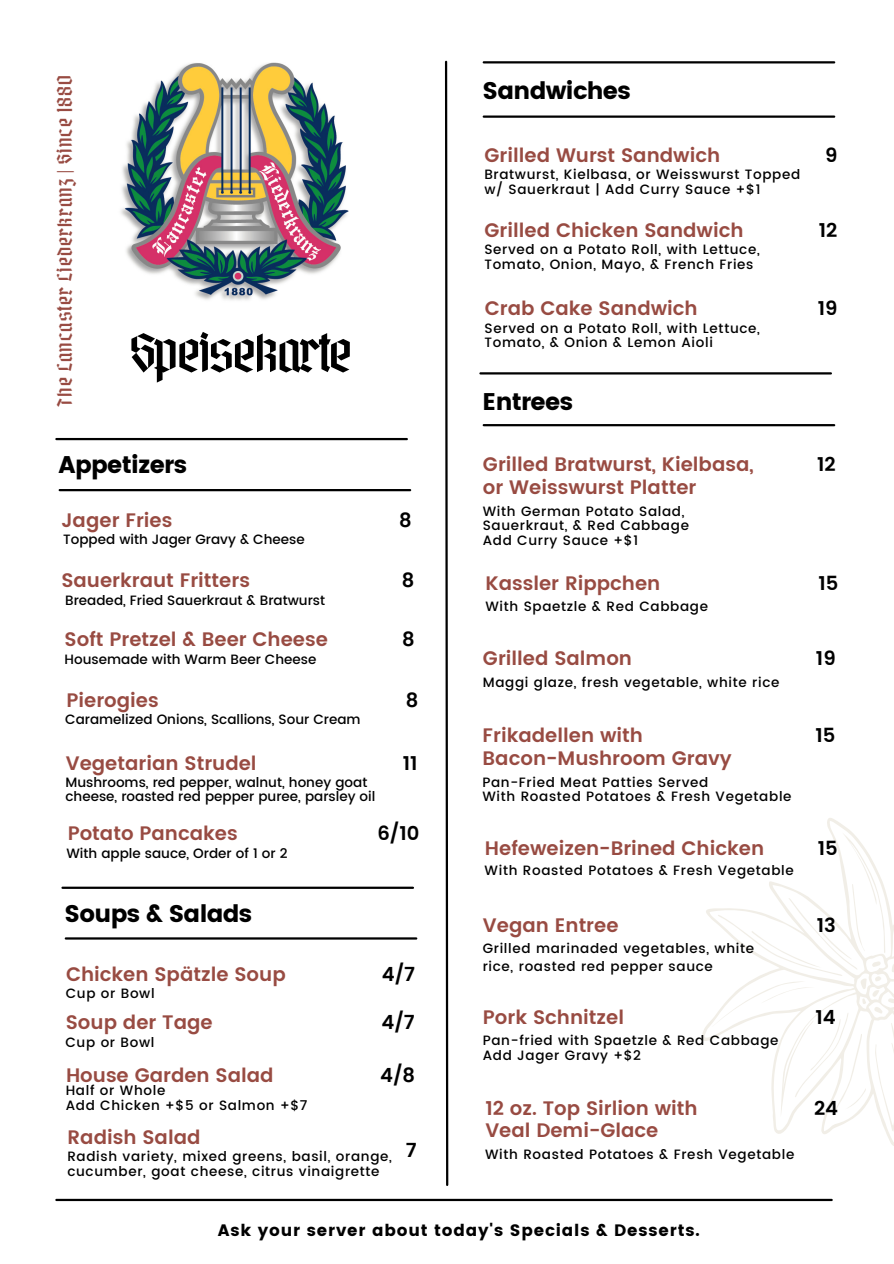
<style>
.page{position:relative;width:894px;height:1264px;background:#fff}
.page>*{position:absolute;margin:0;border:0;box-sizing:border-box;transform-origin:0 0}
.t1{font:54px "Doppler";letter-spacing:-.03em;color:#000}
.t2{font:24px "Poppins";letter-spacing:-.03em;color:#000}
.t3{font:21px "Doppler";letter-spacing:.05em;color:#984b42}
.t4{font:600 19.5px/22.5px "Poppins";color:#984b42}
.t5{font:600 19.5px "Poppins";color:#000}
.t6{font:16.5px "Poppins";letter-spacing:.05em;color:#000}
.t7{font:500 13.5px/14.7px "Poppins";letter-spacing:.05em;color:#000}
.t8{font:500 13.5px/13.5px "Poppins";color:#000}
</style>
<div class="page">
<hr style="left:56px;top:438px;width:351px;height:2px;background:#000">
<hr style="left:483px;top:61px;width:351px;height:2px;background:#000">
<svg style="left:702px;top:818px;width:191px;height:327px"></svg>
<svg style="left:711px;top:832px;width:182px;height:299px"></svg>
<hr style="left:56px;top:1198px;width:775px;height:2px;background:#000">
<hr style="left:60px;top:489px;width:350px;height:2px;background:#000">
<hr style="left:483px;top:115px;width:351px;height:3px;background:#000">
<svg style="left:444px;top:60px;width:5px;height:1126px"></svg>
<img style="left:121px;top:62px;width:228px;height:238px">
<hr style="left:480px;top:372px;width:350px;height:2px;background:#000">
<hr style="left:483px;top:424px;width:351px;height:2px;background:#000">
<hr style="left:62px;top:886px;width:351px;height:2px;background:#000">
<hr style="left:66px;top:937px;width:350px;height:2px;background:#000">
<p class="t3" style="left:55px;top:406px;width:333px;rotate:-90deg">The Lancaster Liederkranz | Since 1880</p>
<p class="t1" style="left:130px;top:329px;width:224px">Speisekarte</p>
<p class="t2" style="left:482px;top:77px;width:150px">Sandwiches</p>
<p class="t4" style="left:484px;top:144px;width:237px">Grilled Wurst Sandwich</p>
<p class="t7" style="left:484px;top:167px;width:317px">Bratwurst, Kielbasa, or Weisswurst Topped w/ Sauerkraut | Add Curry Sauce +$1</p>
<p class="t4" style="left:484px;top:219px;width:260px">Grilled Chicken Sandwich</p>
<p class="t7" style="left:484px;top:242px;width:277px">Served on a Potato Roll, with Lettuce,<br>Tomato, Onion, Mayo, &amp; French Fries</p>
<p class="t4" style="left:484px;top:297px;width:214px">Crab Cake Sandwich</p>
<p class="t7" style="left:484px;top:321px;width:277px">Served on a Potato Roll, with Lettuce,<br>Tomato, &amp; Onion &amp; Lemon Aioli</p>
<p class="t2" style="left:482px;top:388px;width:92px">Entrees</p>
<p class="t5" style="left:824px;top:144px;width:14px">9</p>
<p class="t5" style="left:818px;top:219px;width:20px">12</p>
<p class="t5" style="left:817px;top:297px;width:21px">19</p>
<p class="t2" style="left:59px;top:450px;width:130px">Appetizers</p>
<p class="t4" style="left:61px;top:508px;width:112px">Jager Fries</p>
<p class="t5" style="left:399px;top:508px;width:14px">8</p>
<p class="t8" style="left:63px;top:533px;width:243px">Topped with Jager Gravy &amp; Cheese</p>
<p class="t4" style="left:61px;top:569px;width:190px">Sauerkraut Fritters</p>
<p class="t8" style="left:65px;top:593px;width:261px">Breaded, Fried Sauerkraut &amp; Bratwurst</p>
<p class="t4" style="left:65px;top:628px;width:265px">Soft Pretzel &amp; Beer Cheese</p>
<p class="t8" style="left:65px;top:652px;width:253px">Housemade with Warm Beer Cheese</p>
<p class="t5" style="left:402px;top:569px;width:14px">8</p>
<p class="t5" style="left:402px;top:628px;width:14px">8</p>
<p class="t4" style="left:66px;top:688px;width:94px">Pierogies</p>
<p class="t5" style="left:405px;top:688px;width:14px">8</p>
<p class="t8" style="left:65px;top:712px;width:297px">Caramelized Onions, Scallions, Sour Cream</p>
<p class="t4" style="left:66px;top:751px;width:192px">Vegetarian Strudel</p>
<p class="t5" style="left:402px;top:751px;width:16px">11</p>
<p class="t8" style="left:65px;top:775px;width:311px">Mushrooms, red pepper, walnut, honey goat cheese, roasted red pepper puree, parsley oil</p>
<p class="t4" style="left:68px;top:822px;width:171px">Potato Pancakes</p>
<p class="t5" style="left:377px;top:822px;width:44px">6/10</p>
<p class="t8" style="left:66px;top:846px;width:222px">With apple sauce, Order of 1 or 2</p>
<p class="t2" style="left:65px;top:899px;width:189px">Soups &amp; Salads</p>
<p class="t4" style="left:66px;top:963px;width:221px">Chicken Spätzle Soup</p>
<p class="t5" style="left:381px;top:962px;width:35px">4/7</p>
<p class="t7" style="left:66px;top:985px;width:90px">Cup or Bowl</p>
<p class="t5" style="left:381px;top:1010px;width:35px">4/7</p>
<p class="t4" style="left:66px;top:1011px;width:148px">Soup der Tage</p>
<p class="t7" style="left:65px;top:1034px;width:90px">Cup or Bowl</p>
<p class="t4" style="left:66px;top:1063px;width:209px">House Garden Salad</p>
<p class="t5" style="left:380px;top:1063px;width:36px">4/8</p>
<p class="t7" style="left:66px;top:1083px;width:101px">Half or Whole</p>
<p class="t7" style="left:66px;top:1097px;width:243px">Add Chicken +$5 or Salmon +$7</p>
<p class="t4" style="left:68px;top:1125px;width:134px">Radish Salad</p>
<p class="t7" style="left:67px;top:1149px;width:326px">Radish variety, mixed greens, basil, orange, cucumber, goat cheese, citrus vinaigrette</p>
<p class="t5" style="left:405px;top:1138px;width:12px">7</p>
<p class="t4" style="left:483px;top:453px;width:272px">Grilled Bratwurst, Kielbasa, or Weisswurst Platter</p>
<p class="t7" style="left:482px;top:503px;width:208px">With German Potato Salad,<br>Sauerkraut, &amp; Red Cabbage</p>
<p class="t7" style="left:482px;top:533px;width:157px">Add Curry Sauce +$1</p>
<p class="t4" style="left:485px;top:571px;width:176px">Kassler Rippchen</p>
<p class="t7" style="left:485px;top:599px;width:224px">With Spaetzle &amp; Red Cabbage</p>
<p class="t4" style="left:483px;top:646px;width:150px">Grilled Salmon</p>
<p class="t7" style="left:482px;top:674px;width:298px">Maggi glaze, fresh vegetable, white rice</p>
<p class="t4" style="left:482px;top:724px;width:162px">Frikadellen with</p>
<p class="t4" style="left:482px;top:746px;width:250px">Bacon-Mushroom Gravy</p>
<p class="t7" style="left:482px;top:774px;width:227px">Pan-Fried Meat Patties Served</p>
<p class="t7" style="left:482px;top:789px;width:310px">With Roasted Potatoes &amp; Fresh Vegetable</p>
<p class="t4" style="left:484px;top:837px;width:281px">Hefeweizen-Brined Chicken</p>
<p class="t7" style="left:484px;top:863px;width:310px">With Roasted Potatoes &amp; Fresh Vegetable</p>
<p class="t4" style="left:483px;top:913px;width:137px">Vegan Entree</p>
<p class="t7" style="left:482px;top:939px;width:273px;line-height:18px">Grilled marinaded vegetables, white rice, roasted red pepper sauce</p>
<p class="t4" style="left:483px;top:1005px;width:142px">Pork Schnitzel</p>
<p class="t7" style="left:482px;top:1033px;width:297px">Pan-fried with Spaetzle &amp; Red Cabbage<br>Add Jager Gravy +$2</p>
<p class="t4" style="left:485px;top:1096px;width:214px">12 oz. Top Sirlion with<br>Veal Demi-Glace</p>
<p class="t7" style="left:485px;top:1146px;width:310px">With Roasted Potatoes &amp; Fresh Vegetable</p>
<p class="t6" style="left:218px;top:1220px;width:483px">Ask your server about today's Specials &amp; Desserts.</p>
<p class="t5" style="left:816px;top:453px;width:20px">12</p>
<p class="t5" style="left:818px;top:571px;width:22px">15</p>
<p class="t5" style="left:815px;top:646px;width:21px">19</p>
<p class="t5" style="left:815px;top:724px;width:22px">15</p>
<p class="t5" style="left:817px;top:837px;width:22px">15</p>
<p class="t5" style="left:816px;top:913px;width:21px">13</p>
<p class="t5" style="left:815px;top:1005px;width:22px">14</p>
<p class="t5" style="left:813px;top:1096px;width:26px">24</p>
</div>
